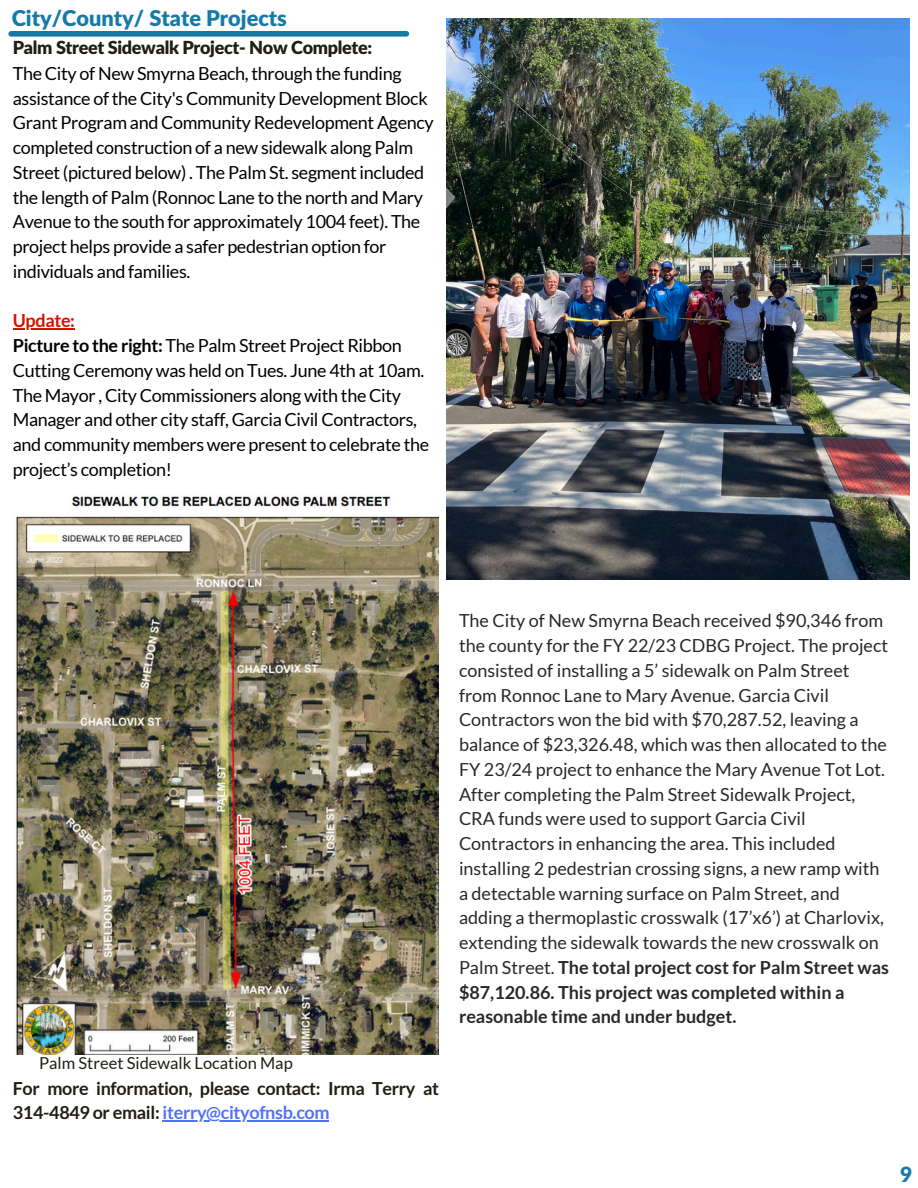
<style>
.page{position:relative;width:918px;height:1188px;background:#fff}
.page>*{position:absolute;margin:0;border:0;box-sizing:border-box;transform-origin:0 0}
.t1{font:900 21.75px "Lato Latin";color:#157aa8}
.t2{font:900 21px "Lato Latin";color:#157aa8}
.t3{font:18px/24.8px "Lato";color:#282828}
.t4{font:18px/24.8px "Lato";letter-spacing:-.02em;color:#000}
.t5{font:700 18px "Lato";letter-spacing:-.02em;color:#211e15}
.t6{font:900 18px "Lato Latin";letter-spacing:-.02em;color:#211e15}
.t7{font:700 18px "Lato";letter-spacing:-.02em;color:#5271ff}
.t8{font:700 18px "Lato";letter-spacing:-.02em;color:#d31200}
.t9{font:16.5px "Lato";color:#211e15}
.s1{font-weight:700}
.s2{color:#211e15}
</style>
<div class="page">
<div style="left:11px;top:31px;width:395px;height:6px;background:#157aa8"></div>
<img style="left:16px;top:496px;width:422px;height:559px">
<img style="left:447px;top:19px;width:462px;height:560px">
<hr style="left:13px;top:329px;width:62px;height:1px;background:#d31200">
<hr style="left:163px;top:1121px;width:166px;height:1px;background:#5271ff">
<p class="t1" style="left:12px;top:8px;width:277px">City/County/ State Projects</p>
<h2 class="t6" style="left:13px;top:40px;width:361px">Palm Street Sidewalk Project- Now Complete:</h2>
<p class="t4" style="left:13px;top:61px;width:423px">The City of New Smyrna Beach, through the funding assistance of the City's Community Development Block Grant Program and Community Redevelopment Agency completed construction of a new sidewalk along Palm Street (pictured below) . The Palm St. segment included the length of Palm (Ronnoc Lane to the north and Mary Avenue to the south for approximately 1004 feet). The project helps provide a safer pedestrian option for individuals and families.</p>
<p class="t8" style="left:13px;top:310px;width:64px">Update:</p>
<p class="t4" style="left:13px;top:333px;width:391px"><span class="s1">Picture to the right:</span> The Palm Street Project Ribbon</p>
<p class="t4" style="left:13px;top:358px;width:418px">Cutting Ceremony was held on Tues. June 4th at 10am.<br>The Mayor , City Commissioners along with the City Manager and other city staff, Garcia Civil Contractors, and community members were present to celebrate the project’s completion!</p>
<p class="t9" style="left:39px;top:1053px;width:255px">Palm Street Sidewalk Location Map</p>
<p class="t5" style="left:13px;top:1077px;width:428px">For more information, please contact: Irma Terry at</p>
<p class="t7" style="left:13px;top:1102px;width:318px"><span class="s2">314-4849 or email:</span> iterry@cityofnsb.com</p>
<p class="t3" style="left:459px;top:608px;width:432px">The City of New Smyrna Beach received $90,346 from the county for the FY 22/23 CDBG Project. The project consisted of installing a 5’ sidewalk on Palm Street from Ronnoc Lane to Mary Avenue. Garcia Civil Contractors won the bid with $70,287.52, leaving a balance of $23,326.48, which was then allocated to the FY 23/24 project to enhance the Mary Avenue Tot Lot.<br>After completing the Palm Street Sidewalk Project, CRA funds were used to support Garcia Civil Contractors in enhancing the area. This included installing 2 pedestrian crossing signs, a new ramp with a detectable warning surface on Palm Street, and adding a thermoplastic crosswalk (17’x6’) at Charlovix, extending the sidewalk towards the new crosswalk on Palm Street. <span class="s1">The total project cost for Palm Street was $87,120.86. This project was completed within a reasonable time and under budget.</span></p>
<p class="t2" style="left:900px;top:1165px;width:14px">9</p>
</div>
